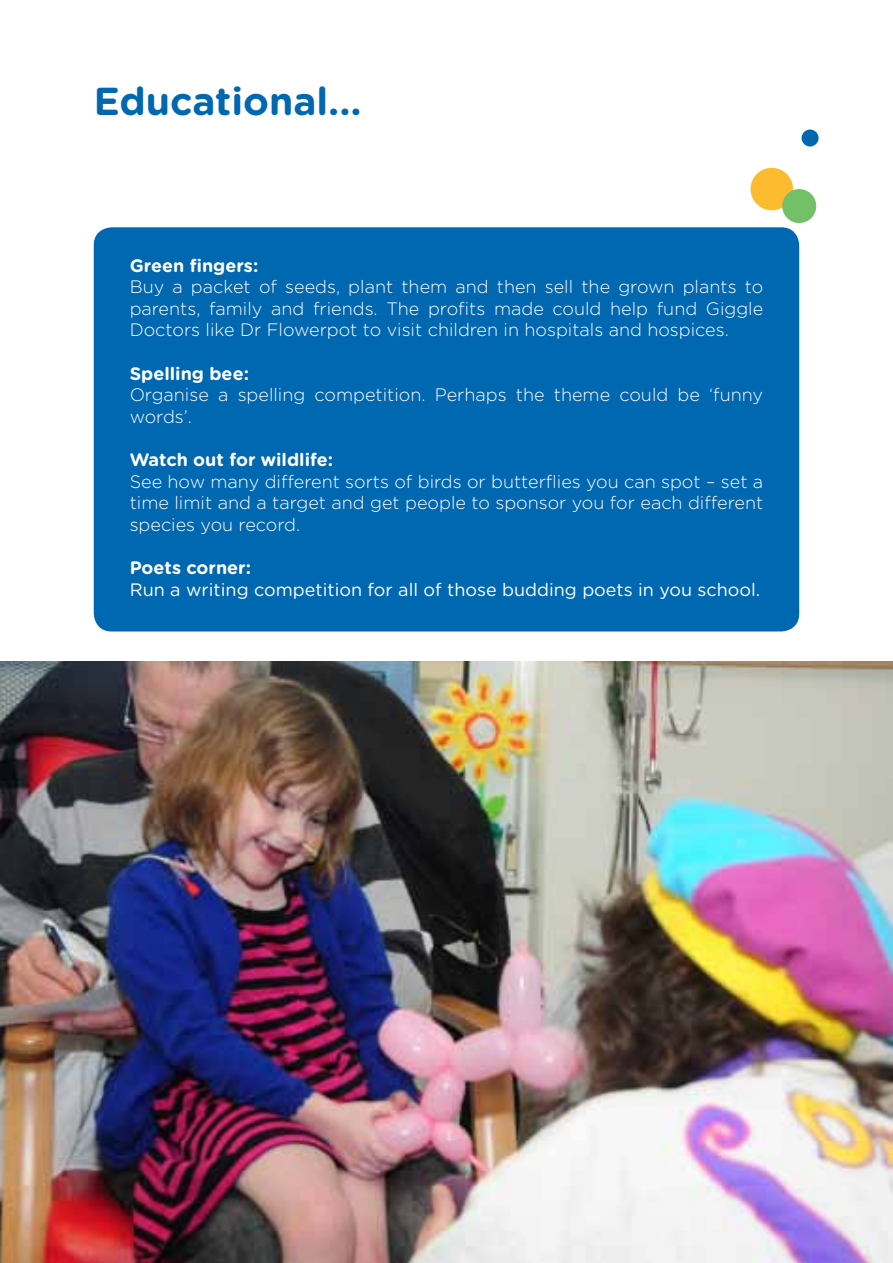
<style>
.page{position:relative;width:893px;height:1263px;background:#fff}
.page>*{position:absolute;margin:0;border:0;box-sizing:border-box;transform-origin:0 0}
.t1{font:700 39px "Gotham Rounded";color:#0067b1}
.t2{font:300 18px/21.6px "Gotham Rounded";color:#fff;text-align:justify}
.t3{font:18px "Gotham Rounded";color:#fff}
.t4{font:700 18px "Gotham Rounded";color:#fff}
</style>
<div class="page">
<img style="left:0;top:661px;width:893px;height:602px">
<div style="left:94px;top:227px;width:705px;height:404px;background:#0067b1;border-radius:18px"></div>
<div style="left:801px;top:130px;width:18px;height:17px;background:#0067b1;border-radius:50%"></div>
<div style="left:750px;top:168px;width:43px;height:42px;background:#fdbb30;border-radius:50%"></div>
<div style="left:782px;top:189px;width:34px;height:34px;background:#73c167;border-radius:50%"></div>
<h1 class="t1" style="left:94px;top:73px;width:270px">Educational...</h1>
<p class="t4" style="left:130px;top:252px;width:130px">Green fingers:</p>
<p class="t2" style="left:130px;top:275px;width:635px">Buy a packet of seeds, plant them and then sell the grown plants to parents, family and friends. The profits made could help fund Giggle Doctors like Dr Flowerpot to visit children in hospitals and hospices.</p>
<p class="t4" style="left:130px;top:360px;width:121px">Spelling bee:</p>
<p class="t2" style="left:130px;top:383px;width:635px">Organise a spelling competition. Perhaps the theme could be ‘funny words’.</p>
<p class="t4" style="left:130px;top:446px;width:205px">Watch out for wildlife:</p>
<p class="t2" style="left:130px;top:470px;width:635px">See how many different sorts of birds or butterflies you can spot – set a time limit and a target and get people to sponsor you for each different species you record.</p>
<p class="t4" style="left:130px;top:554px;width:123px">Poets corner:</p>
<p class="t3" style="left:130px;top:577px;width:632px">Run a writing competition for all of those budding poets in you school.</p>
</div>
